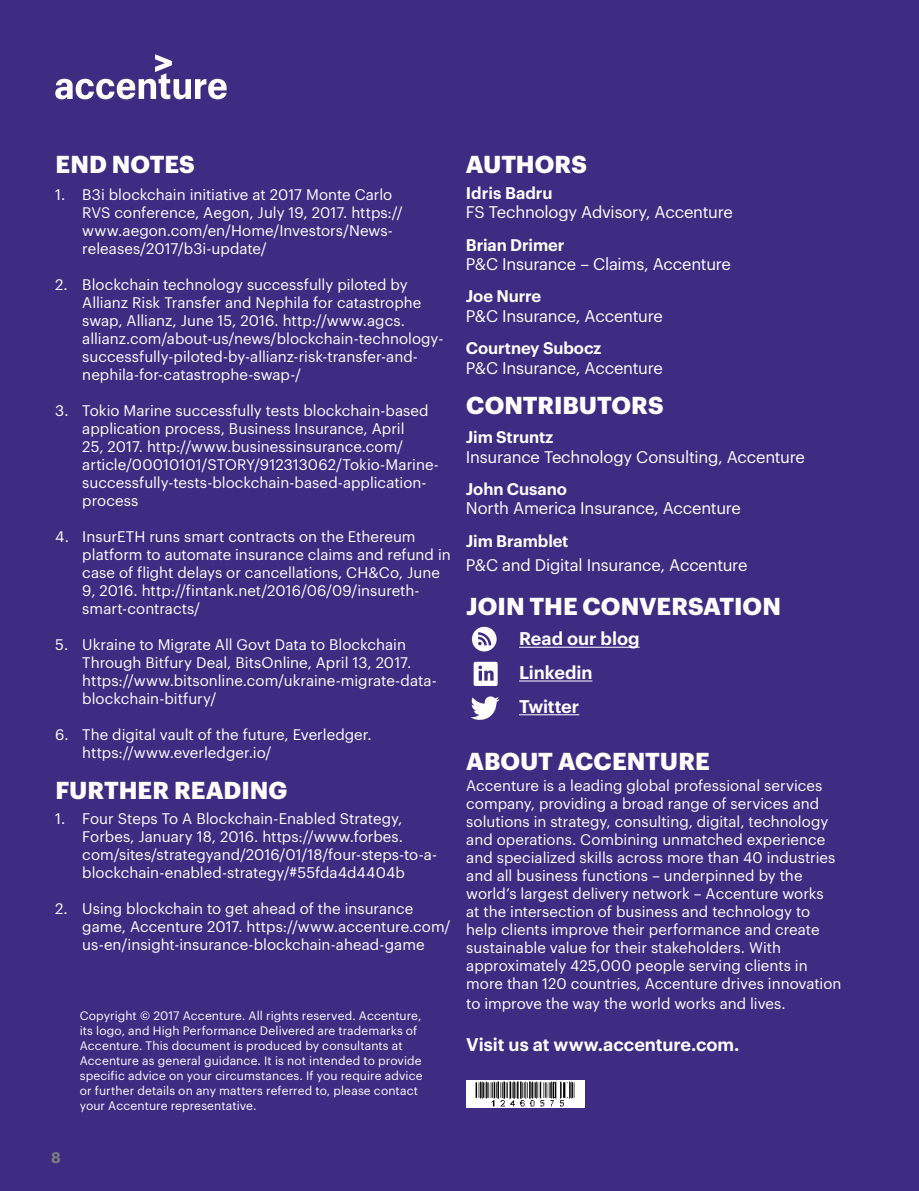
<style>
.page{position:relative;width:919px;height:1191px;background:#fff}
.page>*{position:absolute;margin:0;border:0;box-sizing:border-box;transform-origin:0 0}
.t1{font:700 24px "Graphik";color:#fff}
.t2{font:600 18px/33.8px "Graphik";color:#fff}
.t3{font:16.5px "Graphik";letter-spacing:-.015em;color:#fff}
.t4{font:600 16.5px "Graphik";letter-spacing:-.01em;color:#fff}
.t5{font:15px/18px "Graphik";color:#fff}
.t6{font:600 15px "Graphik";color:#808080}
.t7{font:12px/15px "Graphik";letter-spacing:.01em;color:#fff}
</style>
<div class="page">
<div style="left:0;top:0;width:918px;height:1191px;background:#3d2c82"></div>
<hr style="left:519px;top:647px;width:120px;height:1px;background:#fff">
<hr style="left:519px;top:680px;width:73px;height:1px;background:#fff">
<hr style="left:519px;top:714px;width:60px;height:1px;background:#fff">
<svg style="left:55px;top:54px;width:171px;height:45px"></svg>
<svg style="left:472px;top:627px;width:24px;height:24px"></svg>
<svg style="left:473px;top:662px;width:24px;height:24px"></svg>
<svg style="left:470px;top:695px;width:29px;height:26px"></svg>
<img style="left:466px;top:1080px;width:118px;height:27px">
<h1 class="t1" style="left:55px;top:146px;width:141px">END NOTES</h1>
<p class="t5" style="left:82px;top:184px;width:322px;text-indent:-27px">1. B3i blockchain initiative at 2017 Monte Carlo RVS conference, Aegon, July 19, 2017. https:// www.aegon.com/en/Home/Investors/News&shy;releases/2017/b3i-update/</p>
<p class="t5" style="left:82px;top:274px;width:362px;text-indent:-27px">2. Blockchain technology successfully piloted by Allianz Risk Transfer and Nephila for catastrophe swap, Allianz, June 15, 2016. http://www.agcs. allianz.com/about-us/news/blockchain-technology&shy;successfully-piloted-by-allianz-risk-transfer-and&shy;nephila-for-catastrophe-swap-/</p>
<p class="t5" style="left:82px;top:400px;width:358px;text-indent:-27px">3. Tokio Marine successfully tests blockchain-based application process, Business Insurance, April<br>25, 2017. http://www.businessinsurance.com/ article/00010101/STORY/912313062/Tokio-Marine&shy;successfully-tests-blockchain-based-application&shy;process</p>
<p class="t5" style="left:82px;top:526px;width:370px;text-indent:-27px">4. InsurETH runs smart contracts on the Ethereum platform to automate insurance claims and refund in case of flight delays or cancellations, CH&amp;Co, June 9, 2016. http://fintank.net/2016/06/09/insureth&shy;smart-contracts/</p>
<p class="t5" style="left:82px;top:634px;width:356px;text-indent:-27px">5. Ukraine to Migrate All Govt Data to Blockchain Through Bitfury Deal, BitsOnline, April 13, 2017. https://www.bitsonline.com/ukraine-migrate-data&shy;blockchain-bitfury/</p>
<p class="t5" style="left:82px;top:724px;width:291px;text-indent:-27px">6. The digital vault of the future, Everledger. https://www.everledger.io/</p>
<h1 class="t1" style="left:55px;top:772px;width:233px">FURTHER READING</h1>
<p class="t5" style="left:82px;top:808px;width:356px;text-indent:-27px">1. Four Steps To A Blockchain-Enabled Strategy, Forbes, January 18, 2016. https://www.forbes. com/sites/strategyand/2016/01/18/four-steps-to-a&shy;blockchain-enabled-strategy/#55fda4d4404b</p>
<p class="t5" style="left:82px;top:898px;width:370px;text-indent:-27px">2. Using blockchain to get ahead of the insurance game, Accenture 2017. https://www.accenture.com/ us-en/insight-insurance-blockchain-ahead-game</p>
<p class="t7" style="left:80px;top:1006px;width:344px">Copyright © 2017 Accenture. All rights reserved. Accenture, its logo, and High Performance Delivered are trademarks of Accenture. This document is produced by consultants at Accenture as general guidance. It is not intended to provide specific advice on your circumstances. If you require advice or further details on any matters referred to, please contact your Accenture representative.</p>
<h1 class="t1" style="left:466px;top:146px;width:122px">AUTHORS</h1>
<p class="t4" style="left:466px;top:180px;width:88px">Idris Badru</p>
<p class="t3" style="left:466px;top:200px;width:268px">FS Technology Advisory, Accenture</p>
<p class="t4" style="left:466px;top:232px;width:100px">Brian Drimer</p>
<p class="t3" style="left:466px;top:252px;width:266px">P&amp;C Insurance – Claims, Accenture</p>
<p class="t4" style="left:466px;top:284px;width:77px">Joe Nurre</p>
<p class="t3" style="left:466px;top:303px;width:198px">P&amp;C Insurance, Accenture</p>
<p class="t4" style="left:466px;top:335px;width:137px">Courtney Subocz</p>
<p class="t3" style="left:466px;top:355px;width:198px">P&amp;C Insurance, Accenture</p>
<h1 class="t1" style="left:466px;top:387px;width:199px">CONTRIBUTORS</h1>
<p class="t4" style="left:466px;top:424px;width:89px">Jim Struntz</p>
<p class="t3" style="left:466px;top:444px;width:340px">Insurance Technology Consulting, Accenture</p>
<p class="t4" style="left:466px;top:476px;width:103px">John Cusano</p>
<p class="t3" style="left:466px;top:496px;width:276px">North America Insurance, Accenture</p>
<p class="t4" style="left:466px;top:528px;width:104px">Jim Bramblet</p>
<p class="t3" style="left:466px;top:552px;width:283px">P&amp;C and Digital Insurance, Accenture</p>
<h1 class="t1" style="left:466px;top:588px;width:316px">JOIN THE CONVERSATION</h1>
<p class="t2" style="left:519px;top:620px;width:122px">Read our blog<br>Linkedin<br>Twitter</p>
<h1 class="t1" style="left:466px;top:742px;width:245px">ABOUT ACCENTURE</h1>
<p class="t5" style="left:466px;top:775px;width:376px">Accenture is a leading global professional services company, providing a broad range of services and solutions in strategy, consulting, digital, technology and operations. Combining unmatched experience and specialized skills across more than 40 industries and all business functions – underpinned by the world’s largest delivery network – Accenture works<br>at the intersection of business and technology to help clients improve their performance and create sustainable value for their stakeholders. With approximately 425,000 people serving clients in more than 120 countries, Accenture drives innovation</p>
<p class="t5" style="left:466px;top:993px;width:321px">to improve the way the world works and lives.</p>
<p class="t2" style="left:466px;top:1025px;width:275px">Visit us at www.accenture.com.</p>
<p class="t6" style="left:51px;top:1146px;width:11px">8</p>
</div>
